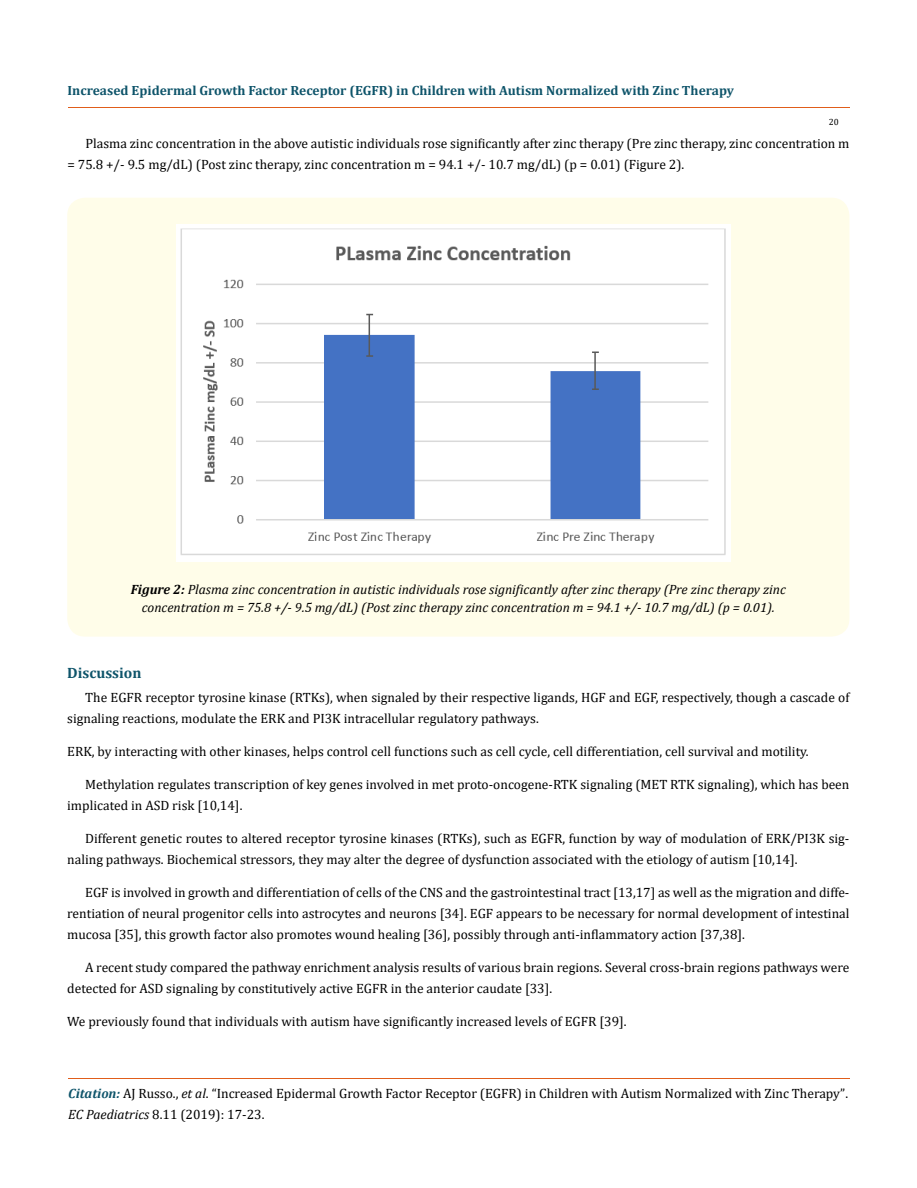
<style>
.page{position:relative;width:917px;height:1188px;background:#fff}
.page>*{position:absolute;margin:0;border:0;box-sizing:border-box;transform-origin:0 0}
.t1{font:700 15px "Cambria";color:#0e546a}
.t2{font:13.5px/21px "Cambria";color:#000}
.t3{font:italic 13.5px/18px "Cambria";color:#000;text-align:center}
.t4{font:700 13.35px "Cambria";color:#0e546a}
.t5{font:9px "Cambria";color:#000}
.s1{font-weight:700}
.s2{font-weight:700;font-style:italic;color:#0e546a}
.s3{font-style:italic}
.s4{font-size:13.35px}
</style>
<div class="page">
<hr style="left:68px;top:108px;width:781px;height:1px;background:#e05d1a">
<hr style="left:68px;top:1078px;width:781px;height:1px;background:#e05d1a">
<div style="left:67px;top:198px;width:782px;height:439px;background:#fffde9;border-radius:18px"></div>
<img style="left:177px;top:224px;width:553px;height:337px">
<p class="t4" style="left:68px;top:81px;width:668px">Increased Epidermal Growth Factor Receptor (EGFR) in Children with Autism Normalized with Zinc Therapy</p>
<p class="t5" style="left:828px;top:116px;width:11px">20</p>
<p class="t2" style="left:68px;top:133px;width:783px;text-indent:18px">Plasma zinc concentration in the above autistic individuals rose significantly after zinc therapy (Pre zinc therapy, zinc concentration m = 75.8 +/- 9.5 mg/dL) (Post zinc therapy, zinc concentration m = 94.1 +/- 10.7 mg/dL) (p = 0.01) (Figure 2).</p>
<p class="t3" style="left:131px;top:580px;width:656px"><span class="s1">Figure 2:</span> Plasma zinc concentration in autistic individuals rose significantly after zinc therapy (Pre zinc therapy zinc concentration m = 75.8 +/- 9.5 mg/dL) (Post zinc therapy zinc concentration m = 94.1 +/- 10.7 mg/dL) (p = 0.01).</p>
<p class="t1" style="left:67px;top:662px;width:76px">Discussion</p>
<p class="t2" style="left:67px;top:687px;width:783px;text-indent:18px">The EGFR receptor tyrosine kinase (RTKs), when signaled by their respective ligands, HGF and EGF, respectively, though a cascade of signaling reactions, modulate the ERK and PI3K intracellular regulatory pathways.</p>
<p class="t2" style="left:67px;top:741px;width:743px">ERK, by interacting with other kinases, helps control cell functions such as cell cycle, cell differentiation, cell survival and motility.</p>
<p class="t2" style="left:67px;top:774px;width:783px;text-indent:18px">Methylation regulates transcription of key genes involved in met proto-oncogene-RTK signaling (MET RTK signaling), which has been implicated in ASD risk [10,14].</p>
<p class="t2" style="left:67px;top:828px;width:783px;text-indent:18px">Different genetic routes to altered receptor tyrosine kinases (RTKs), such as EGFR, function by way of modulation of ERK/PI3K sig&shy;naling pathways. Biochemical stressors, they may alter the degree of dysfunction associated with the etiology of autism [10,14].</p>
<p class="t2" style="left:67px;top:882px;width:783px;text-align:justify;text-indent:18px">EGF is involved in growth and differentiation of cells of the CNS and the gastrointestinal tract [13,17] as well as the migration and diffe&shy;rentiation of neural progenitor cells into astrocytes and neurons [34]. EGF appears to be necessary for normal development of intestinal mucosa [35], this growth factor also promotes wound healing [36], possibly through anti-inflammatory action [37,38].</p>
<p class="t2" style="left:67px;top:957px;width:783px;text-indent:18px">A recent study compared the pathway enrichment analysis results of various brain regions. Several cross-brain regions pathways were detected for ASD signaling by constitutively active EGFR in the anterior caudate [33].</p>
<p class="t2" style="left:67px;top:1011px;width:561px">We previously found that individuals with autism have significantly increased levels of EGFR [39].</p>
<p class="t2" style="left:68px;top:1083px;width:781px"><span class="s2">Citation:</span> AJ Russo., <span class="s3">et al</span>. “Increased Epidermal Growth Factor Receptor (EGFR) in Children with Autism Normalized with Zinc Therapy”<span class="s4">.<br></span><span class="s3">EC Paediatrics</span> 8.11 (2019): 17-23.</p>
</div>
